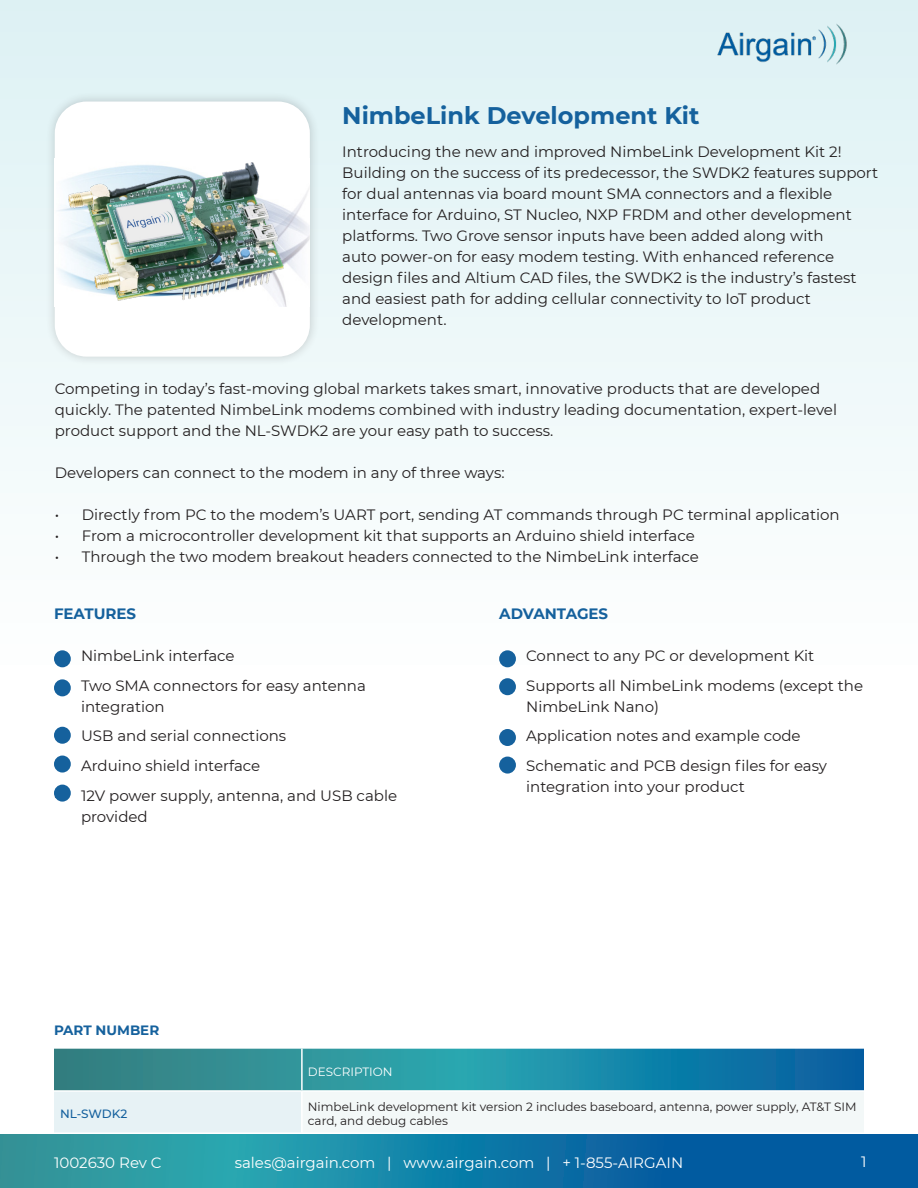
<style>
.page{position:relative;width:918px;height:1188px;background:#fff}
.page>*{position:absolute;margin:0;border:0;box-sizing:border-box;transform-origin:0 0}
.t1{font:700 24px "Montserrat";color:#15619d}
.NL_Paragraph{font:15px/21px "Montserrat";color:#231f20}
.t2{font:15px "Montserrat";color:#fff}
.t3{font:700 15px "Montserrat";color:#15619d}
.t4{font:700 13.5px "Montserrat";color:#15619d}
.t5{font:12px/14.4px "Montserrat";color:#231f20}
.t6{font:12px "Montserrat";color:#fff}
.t7{font:500 12px "Montserrat";color:#15619e}
</style>
<div class="page">
<div style="left:0;top:0;width:918px;height:678px;background:linear-gradient(to bottom,#ddf1f4,#fefffe)"></div>
<svg style="left:0;top:1134px;width:918px;height:54px;background:#157ca4"></svg>
<img style="left:686px;top:23px;width:192px;height:42px">
<div style="left:45px;top:92px;width:275px;height:275px;background:#231f20;opacity:.2"></div>
<div style="left:55px;top:102px;width:255px;height:255px;background:#fff;border-radius:32px"></div>
<div style="left:499px;top:650px;width:17px;height:17px;background:#15619d;border-radius:50%"></div>
<div style="left:499px;top:729px;width:17px;height:17px;background:#15619d;border-radius:50%"></div>
<div style="left:499px;top:757px;width:17px;height:17px;background:#15619d;border-radius:50%"></div>
<div style="left:499px;top:678px;width:17px;height:17px;background:#15619d;border-radius:50%"></div>
<div style="left:54px;top:650px;width:17px;height:17px;background:#15619d;border-radius:50%"></div>
<div style="left:54px;top:756px;width:17px;height:17px;background:#15619d;border-radius:50%"></div>
<div style="left:54px;top:679px;width:17px;height:17px;background:#15619d;border-radius:50%"></div>
<div style="left:54px;top:785px;width:17px;height:17px;background:#15619d;border-radius:50%"></div>
<div style="left:54px;top:727px;width:17px;height:17px;background:#15619d;border-radius:50%"></div>
<svg style="left:54px;top:1049px;width:810px;height:41px;background:#22899f"></svg>
<div style="left:54px;top:1091px;width:248px;height:42px;background:#e7f2f5"></div>
<div style="left:302px;top:1091px;width:562px;height:42px;background:#f3f8f8"></div>
<hr style="left:301px;top:1049px;width:2px;height:41px;background:#fff">
<hr style="left:54px;top:1090px;width:248px;height:2px;background:#fff">
<hr style="left:302px;top:1090px;width:562px;height:2px;background:#fff">
<hr style="left:301px;top:1092px;width:2px;height:40px;background:#fff">
<hr style="left:54px;top:1132px;width:248px;height:2px;background:#fff">
<hr style="left:302px;top:1132px;width:562px;height:2px;background:#fff">
<img style="left:37px;top:145px;width:291px;height:194px">
<p class="t1" style="left:342px;top:98px;width:359px">NimbeLink Development Kit</p>
<p class="NL_Paragraph" style="left:342px;top:141px;width:501px">Introducing the new and improved NimbeLink Development Kit 2!</p>
<p class="NL_Paragraph" style="left:342px;top:162px;width:537px">Building on the success of its predecessor, the SWDK2 features support for dual antennas via board mount SMA connectors and a flexible interface for Arduino, ST Nucleo, NXP FRDM and other development platforms. Two Grove sensor inputs have been added along with<br>auto power-on for easy modem testing. With enhanced reference design files and Altium CAD files, the SWDK2 is the industry’s fastest and easiest path for adding cellular connectivity to IoT product development.</p>
<p class="NL_Paragraph" style="left:55px;top:377px;width:784px">Competing in today’s fast-moving global markets takes smart, innovative products that are developed quickly. The patented NimbeLink modems combined with industry leading documentation, expert-level product support and the NL-SWDK2 are your easy path to success.</p>
<p class="NL_Paragraph" style="left:55px;top:461px;width:451px">Developers can connect to the modem in any of three ways:</p>
<p class="NL_Paragraph" style="left:55px;top:503px;width:786px">• Directly from PC to the modem’s UART port, sending AT commands through PC terminal application</p>
<p class="NL_Paragraph" style="left:55px;top:524px;width:642px">• From a microcontroller development kit that supports an Arduino shield interface</p>
<p class="NL_Paragraph" style="left:55px;top:545px;width:646px">• Through the two modem breakout headers connected to the NimbeLink interface</p>
<p class="t3" style="left:54px;top:603px;width:84px">FEATURES</p>
<p class="NL_Paragraph" style="left:54px;top:645px;width:182px">• NimbeLink interface</p>
<p class="NL_Paragraph" style="left:81px;top:675px;width:286px;text-indent:-27px">• Two SMA connectors for easy antenna integration</p>
<p class="NL_Paragraph" style="left:54px;top:725px;width:234px">• USB and serial connections</p>
<p class="NL_Paragraph" style="left:54px;top:755px;width:208px">• Arduino shield interface</p>
<p class="NL_Paragraph" style="left:81px;top:784px;width:318px;text-indent:-27px">• 12V power supply, antenna, and USB cable provided</p>
<p class="t4" style="left:54px;top:1020px;width:107px">PART NUMBER</p>
<p class="t6" style="left:308px;top:1063px;width:86px">DESCRIPTION</p>
<p class="t3" style="left:499px;top:603px;width:111px">ADVANTAGES</p>
<p class="NL_Paragraph" style="left:499px;top:645px;width:317px">• Connect to any PC or development Kit</p>
<p class="NL_Paragraph" style="left:526px;top:675px;width:339px;text-indent:-27px">• Supports all NimbeLink modems (except the<br>NimbeLink Nano)</p>
<p class="NL_Paragraph" style="left:499px;top:725px;width:303px">• Application notes and example code</p>
<p class="NL_Paragraph" style="left:526px;top:755px;width:302px;text-indent:-27px">• Schematic and PCB design files for easy integration into your product</p>
<p class="t7" style="left:60px;top:1105px;width:69px">NL-SWDK2</p>
<p class="t5" style="left:308px;top:1099px;width:550px">NimbeLink development kit version 2 includes baseboard, antenna, power supply, AT&amp;T SIM card, and debug cables</p>
<p class="t2" style="left:54px;top:1152px;width:109px">1002630 Rev C</p>
<p class="t2" style="left:235px;top:1152px;width:450px">sales@airgain.com | www.airgain.com | + 1-855-AIRGAIN</p>
<p class="t2" style="left:861px;top:1152px;width:7px">1</p>
</div>
